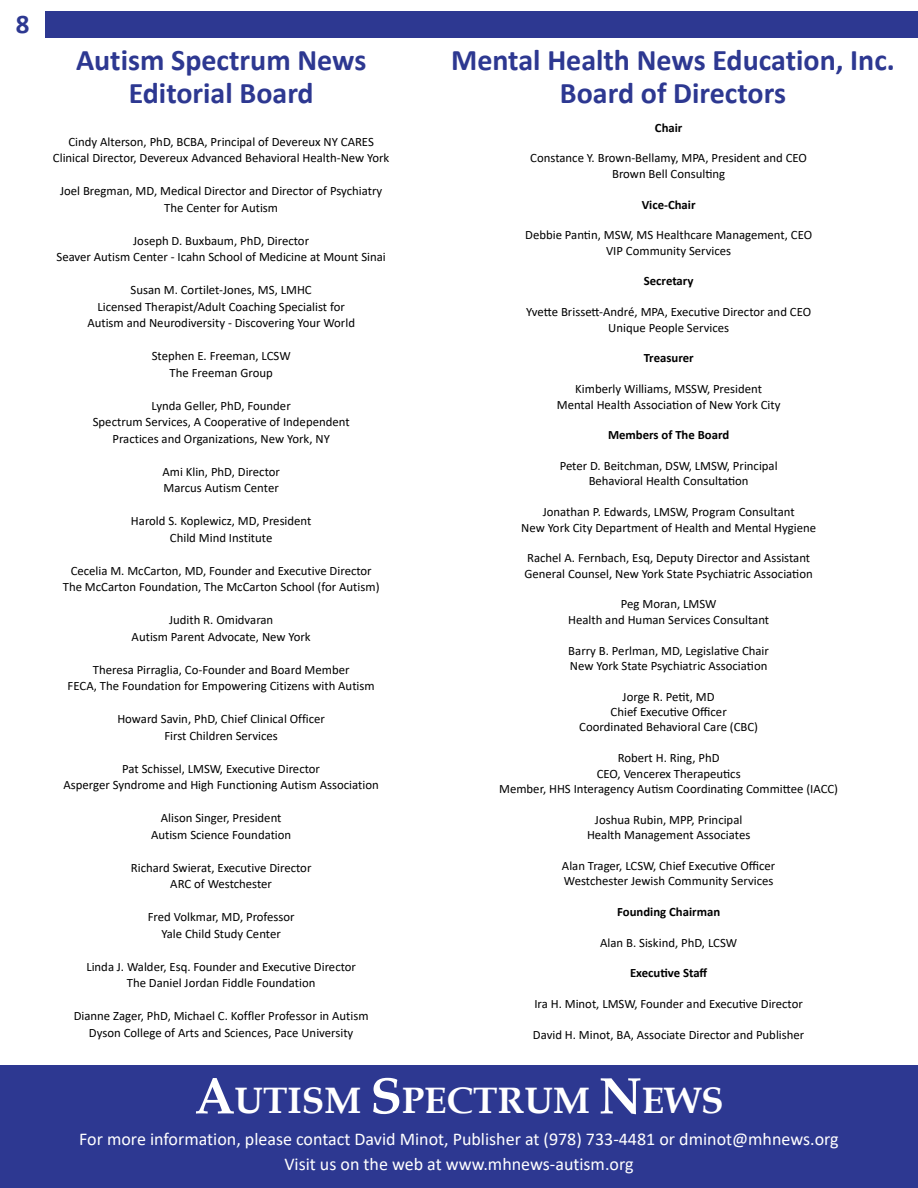
<style>
.page{position:relative;width:918px;height:1188px;background:#fff}
.page>*{position:absolute;margin:0;border:0;box-sizing:border-box;transform-origin:0 0}
.t1{font:700 36.75px "Book Antiqua";color:#fff}
.t2{font:700 30px/33px "Calibri";color:#2d3891;text-align:center}
.t3{font:700 27px "Calibri";color:#2d3891}
.t4{font:18px/24.6px "Calibri";color:#fff;text-align:center}
.t5{font:12.75px/16.5px "Calibri";color:#000;text-align:center}
.t6{font:700 12.75px "Calibri";color:#000}
.s1{font-size:51.45px}
</style>
<div class="page">
<div style="left:45px;top:11px;width:873px;height:27px;background:#2d3891"></div>
<div style="left:0;top:1066px;width:918px;height:122px;background:#2d3891"></div>
<h3 class="t3" style="left:16px;top:5px;width:15px">8</h3>
<h2 class="t2" style="left:76px;top:43px;width:292px">Autism Spectrum News<br>Editorial Board</h2>
<p class="t5" style="left:53px;top:133px;width:338px">Cindy Alterson, PhD, BCBA, Principal of Devereux NY CARES<br>Clinical Director, Devereux Advanced Behavioral Health-New York</p>
<p class="t5" style="left:60px;top:182px;width:324px">Joel Bregman, MD, Medical Director and Director of Psychiatry<br>The Center for Autism</p>
<p class="t5" style="left:56px;top:232px;width:331px">Joseph D. Buxbaum, PhD, Director<br>Seaver Autism Center - Icahn School of Medicine at Mount Sinai</p>
<p class="t5" style="left:87px;top:281px;width:269px">Susan M. Cortilet-Jones, MS, LMHC<br>Licensed Therapist/Adult Coaching Specialist for<br>Autism and Neurodiversity - Discovering Your World</p>
<p class="t5" style="left:152px;top:347px;width:140px">Stephen E. Freeman, LCSW<br>The Freeman Group</p>
<p class="t5" style="left:93px;top:397px;width:258px">Lynda Geller, PhD, Founder<br>Spectrum Services, A Cooperative of Independent<br>Practices and Organizations, New York, NY</p>
<p class="t5" style="left:162px;top:463px;width:119px;text-align:left">Ami Klin, PhD, Director<br>Marcus Autism Center</p>
<p class="t5" style="left:131px;top:512px;width:182px">Harold S. Koplewicz, MD, President<br>Child Mind Institute</p>
<p class="t5" style="left:63px;top:562px;width:318px">Cecelia M. McCarton, MD, Founder and Executive Director<br>The McCarton Foundation, The McCarton School (for Autism)</p>
<p class="t5" style="left:132px;top:611px;width:181px">Judith R. Omidvaran<br>Autism Parent Advocate, New York</p>
<p class="t5" style="left:68px;top:661px;width:309px">Theresa Pirraglia, Co-Founder and Board Member<br>FECA, The Foundation for Empowering Citizens with Autism</p>
<p class="t5" style="left:117px;top:710px;width:209px">Howard Savin, PhD, Chief Clinical Officer<br>First Children Services</p>
<p class="t5" style="left:63px;top:760px;width:317px">Pat Schissel, LMSW, Executive Director<br>Asperger Syndrome and High Functioning Autism Association</p>
<p class="t5" style="left:151px;top:809px;width:142px">Alison Singer, President<br>Autism Science Foundation</p>
<p class="t5" style="left:131px;top:859px;width:182px">Richard Swierat, Executive Director<br>ARC of Westchester</p>
<p class="t5" style="left:148px;top:908px;width:148px">Fred Volkmar, MD, Professor<br>Yale Child Study Center</p>
<p class="t5" style="left:86px;top:958px;width:271px">Linda J. Walder, Esq. Founder and Executive Director<br>The Daniel Jordan Fiddle Foundation</p>
<p class="t5" style="left:74px;top:1007px;width:296px">Dianne Zager, PhD, Michael C. Koffler Professor in Autism<br>Dyson College of Arts and Sciences, Pace University</p>
<h2 class="t2" style="left:451px;top:43px;width:445px">Mental Health News Education, Inc.<br>Board of Directors</h2>
<p class="t6" style="left:655px;top:118px;width:29px">Chair</p>
<p class="t5" style="left:530px;top:150px;width:278px;line-height:15.5px">Constance Y. Brown-Bellamy, MPA, President and CEO<br>Brown Bell Consulting</p>
<p class="t6" style="left:642px;top:195px;width:55px">Vice-Chair</p>
<p class="t5" style="left:525px;top:227px;width:288px;line-height:15.5px">Debbie Pantin, MSW, MS Healthcare Management, CEO<br>VIP Community Services</p>
<p class="t6" style="left:644px;top:272px;width:51px">Secretary</p>
<p class="t5" style="left:526px;top:304px;width:287px;line-height:15.5px">Yvette Brissett-André, MPA, Executive Director and CEO<br>Unique People Services</p>
<p class="t6" style="left:644px;top:349px;width:52px">Treasurer</p>
<p class="t5" style="left:557px;top:381px;width:225px;line-height:15.5px">Kimberly Williams, MSSW, President<br>Mental Health Association of New York City</p>
<p class="t6" style="left:608px;top:426px;width:123px">Members of The Board</p>
<p class="t5" style="left:560px;top:458px;width:219px;line-height:15.5px">Peter D. Beitchman, DSW, LMSW, Principal<br>Behavioral Health Consultation</p>
<p class="t5" style="left:521px;top:504px;width:297px;line-height:15.5px">Jonathan P. Edwards, LMSW, Program Consultant<br>New York City Department of Health and Mental Hygiene</p>
<p class="t5" style="left:525px;top:550px;width:290px;line-height:15.5px;text-align:left">Rachel A. Fernbach, Esq, Deputy Director and Assistant<br>General Counsel, New York State Psychiatric Association</p>
<p class="t5" style="left:568px;top:596px;width:203px;line-height:15.5px">Peg Moran, LMSW<br>Health and Human Services Consultant</p>
<p class="t5" style="left:568px;top:642px;width:202px;line-height:15.5px;text-align:left">Barry B. Perlman, MD, Legislative Chair<br>New York State Psychiatric Association</p>
<p class="t5" style="left:579px;top:688px;width:180px;line-height:15.5px">Jorge R. Petit, MD<br>Chief Executive Officer<br>Coordinated Behavioral Care (CBC)</p>
<p class="t5" style="left:499px;top:750px;width:340px;line-height:15.5px">Robert H. Ring, PhD<br>CEO, Vencerex Therapeutics<br>Member, HHS Interagency Autism Coordinating Committee (IACC)</p>
<p class="t5" style="left:587px;top:811px;width:165px;line-height:15.5px">Joshua Rubin, MPP, Principal<br>Health Management Associates</p>
<p class="t5" style="left:562px;top:858px;width:215px;line-height:15.5px;text-align:left">Alan Trager, LCSW, Chief Executive Officer<br>Westchester Jewish Community Services</p>
<p class="t6" style="left:617px;top:903px;width:105px">Founding Chairman</p>
<p class="t5" style="left:600px;top:934px;width:138px">Alan B. Siskind, PhD, LCSW</p>
<p class="t6" style="left:630px;top:964px;width:79px">Executive Staff</p>
<p class="t5" style="left:534px;top:995px;width:270px">Ira H. Minot, LMSW, Founder and Executive Director</p>
<p class="t5" style="left:533px;top:1026px;width:273px">David H. Minot, BA, Associate Director and Publisher</p>
<h1 class="t1" style="left:194px;top:1076px;width:531px"><span class="s1">A</span>UTISM <span class="s1">S</span>PECTRUM <span class="s1">N</span>EWS</h1>
<h3 class="t4" style="left:79px;top:1127px;width:761px">For more information, please contact David Minot, Publisher at (978) 733-4481 or dminot@mhnews.org<br>Visit us on the web at www.mhnews-autism.org</h3>
</div>
